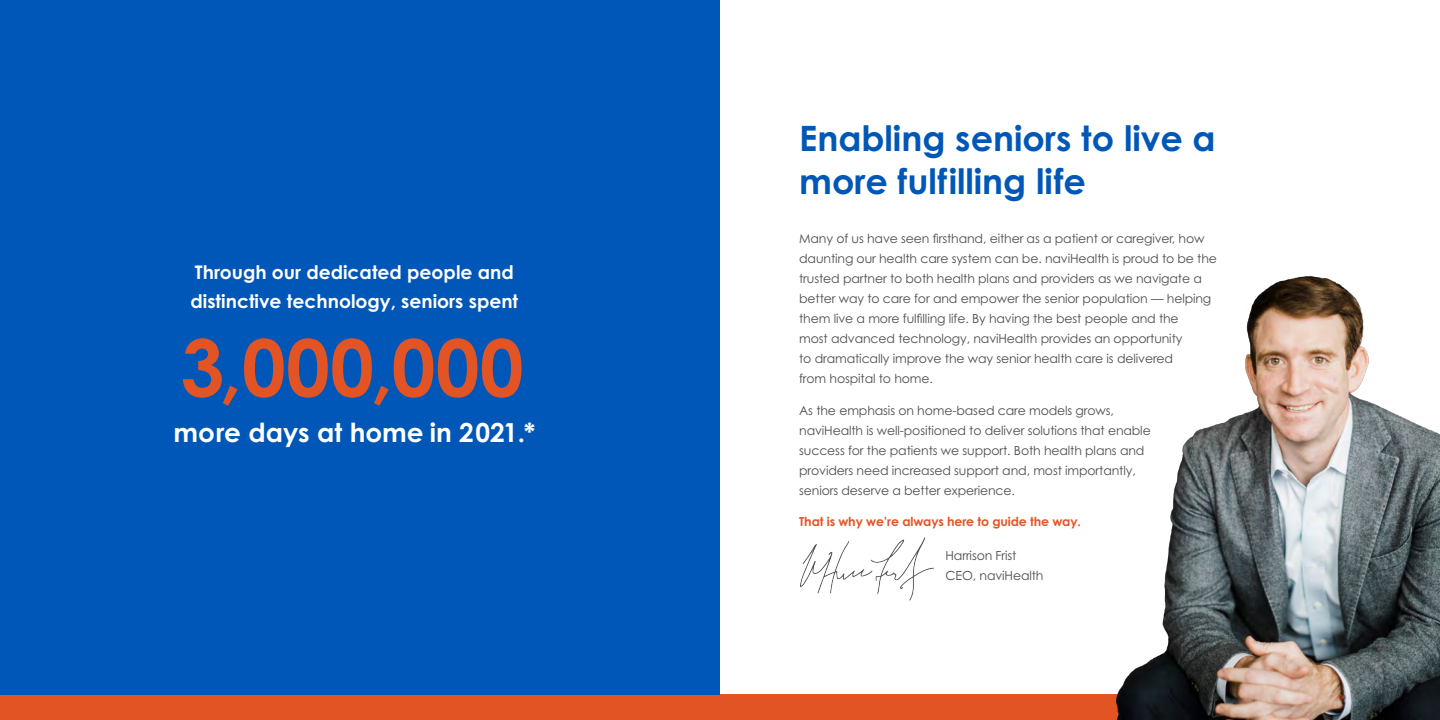
<style>
.page{position:relative;width:1440px;height:720px;background:#fff}
.page>*{position:absolute;margin:0;border:0;box-sizing:border-box;transform-origin:0 0}
.t1{font:700 78.75px "Century Gothic Pro";color:#e35425}
.t2{font:700 35px/43px "Century Gothic Pro";color:#0057b8}
.t3{font:700 26.25px "Century Gothic Pro";color:#fff}
.t4{font:700 18.75px/28.5px "Century Gothic Pro";color:#fff}
.t5{font:12.5px/20px "Century Gothic Pro";letter-spacing:-.01em;color:#4e4e4f}
.t6{font:700 12.5px "Century Gothic Pro";letter-spacing:-.01em;color:#e35425}
</style>
<div class="page">
<div style="left:0;top:695px;width:720px;height:25px;background:#e35425"></div>
<div style="left:720px;top:695px;width:720px;height:25px;background:#e35425"></div>
<img style="left:1102px;top:275px;width:338px;height:445px">
<div style="left:0;top:0;width:720px;height:695px;background:#0057b8"></div>
<img style="left:800px;top:537px;width:133px;height:63px">
<h3 class="t4" style="left:191px;top:258px;width:329px">Through our dedicated people and distinctive technology, seniors spent</h3>
<h1 class="t1" style="left:180px;top:319px;width:345px">3,000,000</h1>
<h3 class="t3" style="left:174px;top:416px;width:363px">more days at home in 2021.*</h3>
<h2 class="t2" style="left:799px;top:116px;width:418px">Enabling seniors to live a more fulfilling life</h2>
<p class="t5" style="left:799px;top:229px;width:419px">Many of us have seen firsthand, either as a patient or caregiver, how daunting our health care system can be. naviHealth is proud to be the trusted partner to both health plans and providers as we navigate a better way to care for and empower the senior population — helping them live a more fulfilling life. By having the best people and the<br>most advanced technology, naviHealth provides an opportunity<br>to dramatically improve the way senior health care is delivered<br>from hospital to home.</p>
<p class="t5" style="left:799px;top:400px;width:353px">As the emphasis on home-based care models grows, naviHealth is well-positioned to deliver solutions that enable success for the patients we support. Both health plans and providers need increased support and, most importantly, seniors deserve a better experience.</p>
<p class="t6" style="left:799px;top:514px;width:283px">That is why we’re always here to guide the way.</p>
<p class="t5" style="left:946px;top:545px;width:100px">Harrison Frist<br>CEO, naviHealth</p>
</div>
